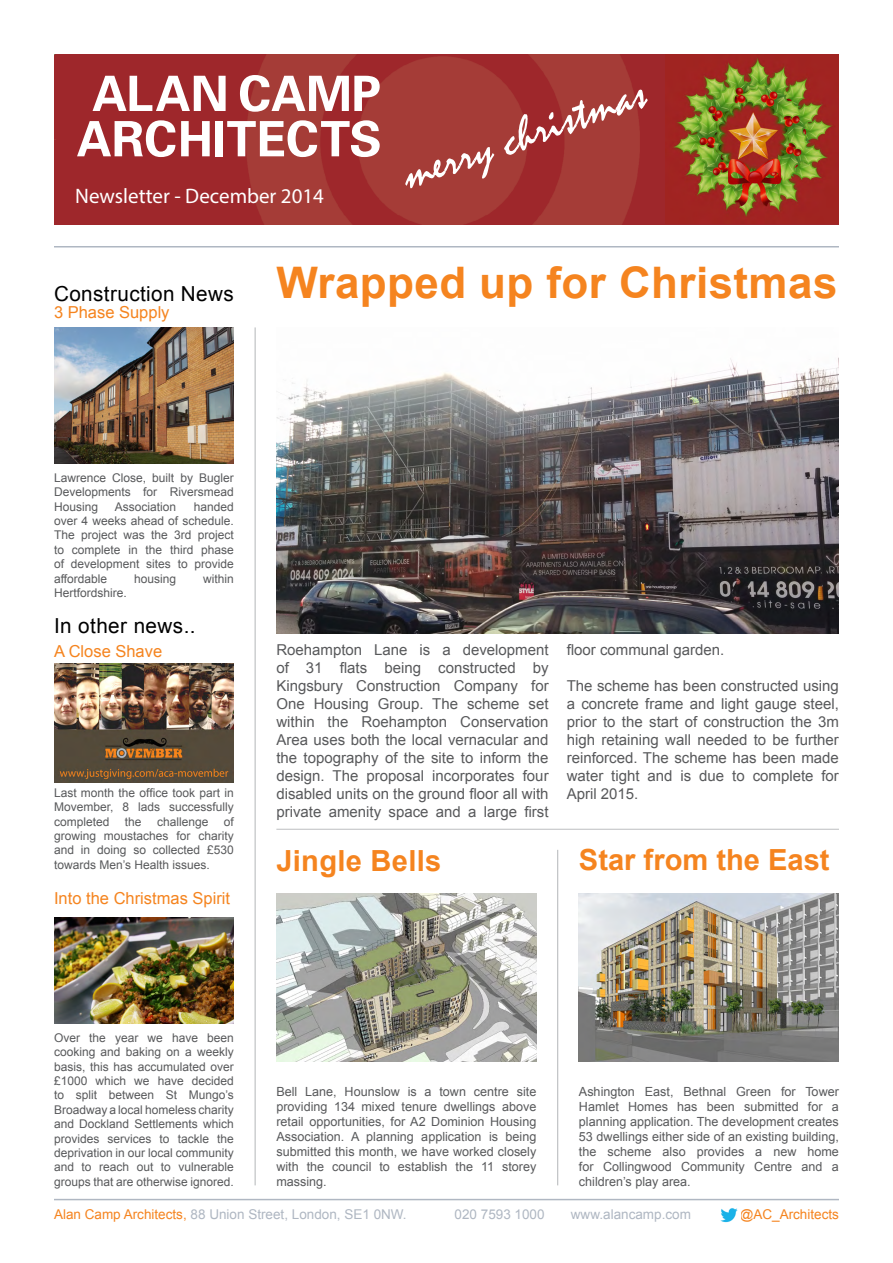
<style>
.page{position:relative;width:893px;height:1263px;background:#fff}
.page>*{position:absolute;margin:0;border:0;box-sizing:border-box;transform-origin:0 0}
.t1{font:48px "Mistral";color:#fff}
.t2{font:700 43.5px "Arial";letter-spacing:.01em;color:#f5841f}
.t3{font:700 29.1px "Arial";color:#f5841f}
.t4{font:21px "Myriad Pro";color:#fff}
.t5{font:20.7px "Arial";letter-spacing:.02em;color:#000}
.t6{font:16.5px "Arial";color:#f5841f}
.t7{font:15px/18px "Arial";color:#58595b;text-align:justify}
.t8{font:13.5px "Arial";color:#afb7c2}
.t9{font:13.5px "Arial";color:#f5841f}
.t10{font:12.6px/15.1px "Arial";color:#58595b;text-align:justify}
.t11{font:12px/14.4px "Arial";color:#58595b;text-align:justify}
.s1{font-weight:400;font-size:20.7px;color:#000}
.s2{color:#f5841f}
</style>
<div class="page">
<hr style="left:54px;top:246px;width:785px;height:1px;background:#afb7c2">
<img style="left:54px;top:327px;width:180px;height:136px">
<img style="left:54px;top:664px;width:180px;height:118px">
<img style="left:54px;top:918px;width:180px;height:105px">
<img style="left:579px;top:893px;width:260px;height:168px">
<img style="left:276px;top:893px;width:260px;height:168px">
<hr style="left:54px;top:1199px;width:785px;height:1px;background:#afb7c2">
<img style="left:720px;top:1208px;width:18px;height:15px">
<hr style="left:255px;top:327px;width:1px;height:858px;background:#bcbec0">
<hr style="left:557px;top:850px;width:1px;height:335px;background:#bcbec0">
<hr style="left:276px;top:829px;width:563px;height:1px;background:#bcbec0">
<img style="left:54px;top:54px;width:611px;height:170px">
<svg style="left:93px;top:76px;width:133px;height:35px"></svg>
<svg style="left:240px;top:75px;width:140px;height:37px"></svg>
<svg style="left:77px;top:120px;width:98px;height:37px"></svg>
<svg style="left:181px;top:121px;width:29px;height:35px"></svg>
<div style="left:215px;top:121px;width:8px;height:35px;background:#fff"></div>
<svg style="left:227px;top:120px;width:153px;height:37px"></svg>
<img style="left:665px;top:54px;width:174px;height:170px">
<img style="left:276px;top:357px;width:563px;height:277px">
<h3 class="t4" style="left:75px;top:183px;width:250px">Newsletter - December 2014</h3>
<h1 class="t1" style="left:393px;top:150px;width:257px;rotate:-20deg">merry christmas</h1>
<h2 class="t2" style="left:54px;top:254px;width:785px"><span class="s1">Construction News</span> Wrapped up for Christmas</h2>
<h3 class="t6" style="left:54px;top:302px;width:117px">3 Phase Supply</h3>
<p class="t11" style="left:54px;top:470px;width:181px">Lawrence Close, built by Bugler Developments for Riversmead Housing</p>
<p class="t11" style="left:54px;top:499px;width:181px;text-indent:140px">handed over 4 weeks ahead of schedule.<br>The project was the 3rd project to complete in the third phase of development sites to provide affordable</p>
<p class="t11" style="left:115px;top:499px;width:63px">Association</p>
<p class="t11" style="left:134px;top:571px;width:44px">housing</p>
<p class="t11" style="left:203px;top:571px;width:32px">within</p>
<p class="t11" style="left:54px;top:586px;width:74px">Hertfordshire.</p>
<h3 class="t5" style="left:54px;top:613px;width:143px">In other news..</h3>
<h3 class="t6" style="left:54px;top:640px;width:110px">A Close Shave</h3>
<p class="t11" style="left:54px;top:785px;width:181px">Last month the office took part in Movember, 8 lads successfully completed</p>
<p class="t11" style="left:54px;top:814px;width:181px;text-indent:170px">of growing moustaches for charity and in doing so collected £530 towards Men’s Health issues.</p>
<p class="t11" style="left:125px;top:814px;width:18px">the</p>
<p class="t11" style="left:157px;top:814px;width:53px">challenge</p>
<h3 class="t6" style="left:54px;top:888px;width:178px">Into the Christmas Spirit</h3>
<p class="t7" style="left:276px;top:641px;width:274px">Roehampton Lane is a development of 31 flats being constructed by Kingsbury Construction Company for One Housing Group. The scheme set within the Roehampton Conservation Area uses both the local vernacular and the topography of the site to inform the design. The proposal incorporates four disabled units on the ground floor all with private amenity space and a large first</p>
<p class="t7" style="left:567px;top:641px;width:159px">floor communal garden.</p>
<p class="t7" style="left:567px;top:677px;width:274px">The scheme has been constructed using a concrete frame and light gauge steel, prior to the start of construction the 3m high retaining wall needed to be further reinforced. The scheme has been made water tight and is due to complete for April 2015.</p>
<h3 class="t3" style="left:276px;top:841px;width:166px">Jingle Bells</h3>
<h3 class="t3" style="left:579px;top:841px;width:252px">Star from the East</h3>
<p class="t11" style="left:54px;top:1030px;width:181px">Over the year we have been cooking and baking on a weekly basis, this has accumulated over £1000 which we have decided to split between St Mungo’s Broadway a local homeless charity and Dockland Settlements which provides services to tackle the deprivation in our local community and to reach out to vulnerable groups that are otherwise ignored.</p>
<p class="t10" style="left:276px;top:1084px;width:262px">Bell Lane, Hounslow is a town centre site providing 134 mixed tenure dwellings above retail opportunities, for A2 Dominion Housing Association. A planning application is being submitted this month, we have worked closely with the council to establish the 11 storey massing.</p>
<p class="t10" style="left:579px;top:1084px;width:261px">Ashington East, Bethnal Green for Tower Hamlet Homes has been submitted for a planning application. The development creates 53 dwellings either side of an existing building, the scheme also provides a new home for Collingwood Community Centre and a children’s play area.</p>
<p class="t8" style="left:54px;top:1205px;width:354px"><span class="s2">Alan Camp Architects,</span> 88 Union Street, London, SE1 0NW.</p>
<p class="t8" style="left:455px;top:1205px;width:92px">020 7593 1000</p>
<p class="t8" style="left:571px;top:1205px;width:122px">www.alancamp.com</p>
<p class="t9" style="left:740px;top:1205px;width:101px">@AC_Architects</p>
</div>
